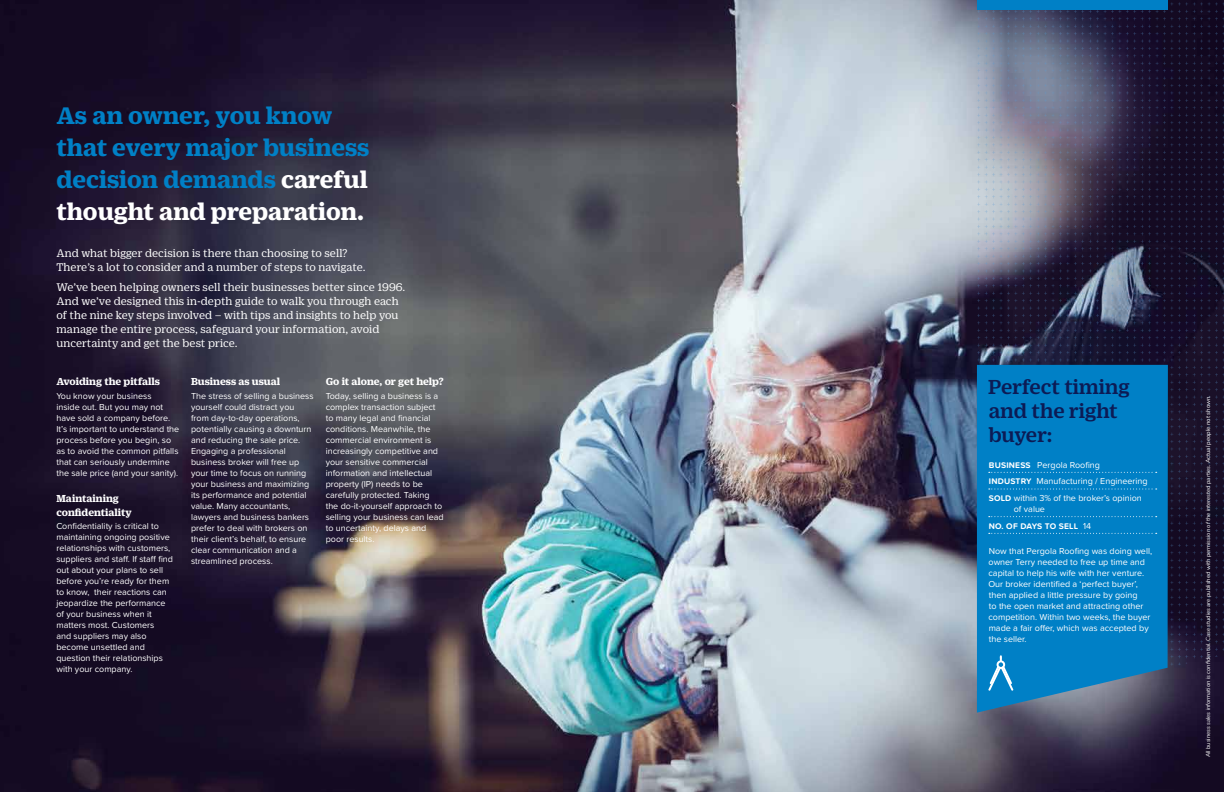
<style>
.page{position:relative;width:1224px;height:792px;background:#fff}
.page>*{position:absolute;margin:0;border:0;box-sizing:border-box;transform-origin:0 0}
.t1{font:700 26px/32px "Duplicate Ionic";color:#0080c6}
.t2{font:500 22px/24px "Duplicate Ionic";color:#0c1b55}
.t3{font:12px/14px "Duplicate Ionic";letter-spacing:.005em;color:#fff}
.t4{font:700 11px/14px "Duplicate Ionic";color:#fff}
.t5{font:9px/11px "Proxima Soft";color:#fff}
.t6{font:700 8.5px "Proxima Soft";letter-spacing:.02em;color:#fff}
.t7{font:italic 5.8px "Nunito";color:#fff}
.s1{color:#fff}
.s2{font-size:6px}
.s3{font-weight:700;font-size:8.5px}
.s4{font-weight:400;font-size:9px}
</style>
<div class="page">
<img style="left:0;top:0;width:1224px;height:792px">
<div style="left:977px;top:0;width:191px;height:9px;background:#0080c6"></div>
<svg style="left:977px;top:2px;width:247px;height:708px;background:#26527a"></svg>
<h1 class="t1" style="left:56px;top:97px;width:315px">As an owner, you know that every major business decision demands <span class="s1">careful thought and preparation.</span></h1>
<h3 class="t3" style="left:56px;top:245px;width:311px">And what bigger decision is there than choosing to sell?<br>There’s a lot to consider and a number of steps to navigate.</h3>
<p class="t3" style="left:56px;top:279px;width:350px">We’ve been helping owners sell their businesses better since 1996.<br>And we’ve designed this in-depth guide to walk you through each of the nine key steps involved – with tips and insights to help you manage the entire process, safeguard your information, avoid uncertainty and get the best price.</p>
<p class="t4" style="left:326px;top:374px;width:119px">Go it alone, or get help?</p>
<p class="t5" style="left:326px;top:390px;width:120px">Today, selling a business is a complex transaction subject to many legal and financial conditions. Meanwhile, the commercial environment is increasingly competitive and your sensitive commercial information and intellectual property (IP) needs to be carefully protected. Taking the do-it-yourself approach to selling your business can lead to uncertainty, delays and poor results.</p>
<p class="t7" style="left:1204px;top:757px;width:364px;rotate:-90deg">All business sales information is confidential. Case studies are published with permission of the interested parties. <span class="s2">Actual people not shown.</span></p>
<p class="t4" style="left:56px;top:374px;width:105px">Avoiding the pitfalls</p>
<p class="t5" style="left:56px;top:390px;width:124px">You know your business<br>inside out. But you may not have sold a company before.<br>It’s important to understand the process before you begin, so as to avoid the common pitfalls that can seriously undermine the sale price (and your sanity).</p>
<p class="t4" style="left:56px;top:490px;width:77px">Maintaining confidentiality</p>
<p class="t5" style="left:56px;top:520px;width:118px">Confidentiality is critical to maintaining ongoing positive relationships with customers, suppliers and staff. If staff find out about your plans to sell before you’re ready for them to know, their reactions can jeopardize the performance of your business when it matters most. Customers<br>and suppliers may also become unsettled and question their relationships with your company.</p>
<p class="t4" style="left:191px;top:374px;width:91px">Business as usual</p>
<p class="t5" style="left:191px;top:390px;width:124px">The stress of selling a business yourself could distract you from day-to-day operations, potentially causing a downturn and reducing the sale price.<br>Engaging a professional business broker will free up your time to focus on running your business and maximizing its performance and potential value. Many accountants, lawyers and business bankers prefer to deal with brokers on their client’s behalf, to ensure clear communication and a streamlined process.</p>
<h2 class="t2" style="left:988px;top:373px;width:143px">Perfect timing and the right buyer:</h2>
<p class="t5" style="left:989px;top:456px;width:161px;line-height:16.7px"><span class="s3">BUSINESS</span> Pergola Roofing<br><span class="s3">INDUSTRY</span> Manufacturing / Engineering<br><span class="s3">SOLD</span> within 3% of the broker’s opinion</p>
<p class="t5" style="left:1014px;top:503px;width:33px">of value</p>
<p class="t6" style="left:989px;top:519px;width:104px">NO. OF DAYS TO SELL <span class="s4">14</span></p>
<p class="t5" style="left:988px;top:545px;width:165px">Now that Pergola Roofing was doing well, owner Terry needed to free up time and capital to help his wife with her venture.<br>Our broker identified a ‘perfect buyer’, then applied a little pressure by going<br>to the open market and attracting other competition. Within two weeks, the buyer made a fair offer, which was accepted by the seller.</p>
</div>
